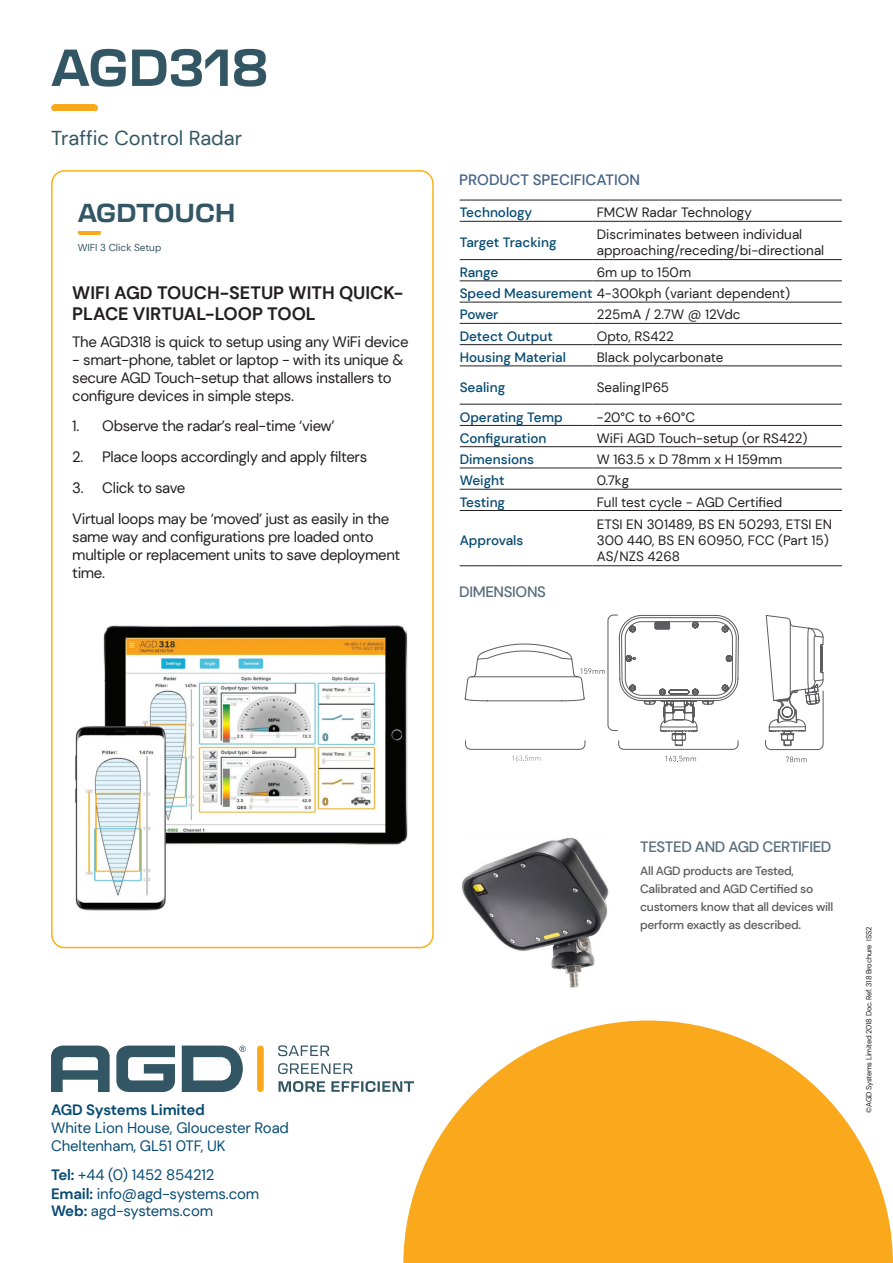
<style>
.page{position:relative;width:893px;height:1263px;background:#fff}
.page>*{position:absolute;margin:0;border:0;box-sizing:border-box;transform-origin:0 0}
.t1{font:700 51.15px "Transducer";color:#335664}
.t2{font:700 25.65px "Transducer";color:#335664}
.t3{font:20.1px "DM Sans";color:#335664}
.Bold_txt{font:700 18px/21.6px "DM Sans";color:#231f20}
.text{font:15px/18px "DM Sans";letter-spacing:-.025em;color:#231f20}
.t4{font:15px/18px "DM Sans";letter-spacing:-.01em;color:#084b73}
.Bold_call_outs{font:500 15px "DM Sans";letter-spacing:-.025em;color:#5a6f7c}
.Brochure{font:500 15px "DM Sans";color:#466488}
.Table_text_pale{font:13.5px/16.2px "DM Sans";color:#231f20}
.Table_text_pale-2{font:500 13.5px "DM Sans";color:#084b73}
.text-2{font:500 12px/18px "DM Sans";letter-spacing:-.025em;color:#5c5c5f}
.t5{font:10.05px "DM Sans";color:#335664}
.t6{font:7.5px "DM Sans";letter-spacing:-.025em;color:#231f20}
.s1{font-weight:500;color:#084b73}
.s2{font-weight:700}
</style>
<div class="page">
<svg style="left:460px;top:220px;width:382px;height:269px"></svg>
<hr style="left:460px;top:200px;width:132px;height:1px;background:#231f20">
<hr style="left:592px;top:200px;width:250px;height:1px;background:#231f20">
<hr style="left:460px;top:221px;width:132px;height:1px;background:#231f20">
<hr style="left:592px;top:221px;width:250px;height:1px;background:#231f20">
<hr style="left:460px;top:259px;width:132px;height:1px;background:#231f20">
<hr style="left:592px;top:259px;width:250px;height:1px;background:#231f20">
<hr style="left:460px;top:281px;width:132px;height:1px;background:#231f20">
<hr style="left:592px;top:281px;width:250px;height:1px;background:#231f20">
<hr style="left:460px;top:302px;width:132px;height:1px;background:#231f20">
<hr style="left:592px;top:302px;width:250px;height:1px;background:#231f20">
<hr style="left:460px;top:323px;width:132px;height:1px;background:#231f20">
<hr style="left:592px;top:323px;width:250px;height:1px;background:#231f20">
<hr style="left:460px;top:344px;width:132px;height:1px;background:#231f20">
<hr style="left:592px;top:344px;width:250px;height:1px;background:#231f20">
<hr style="left:460px;top:366px;width:132px;height:1px;background:#231f20">
<hr style="left:592px;top:366px;width:250px;height:1px;background:#231f20">
<hr style="left:460px;top:404px;width:132px;height:1px;background:#231f20">
<hr style="left:592px;top:404px;width:250px;height:1px;background:#231f20">
<hr style="left:460px;top:425px;width:132px;height:1px;background:#231f20">
<hr style="left:592px;top:425px;width:250px;height:1px;background:#231f20">
<hr style="left:460px;top:446px;width:132px;height:1px;background:#231f20">
<hr style="left:592px;top:446px;width:250px;height:1px;background:#231f20">
<hr style="left:460px;top:468px;width:132px;height:1px;background:#231f20">
<hr style="left:592px;top:468px;width:250px;height:1px;background:#231f20">
<hr style="left:460px;top:489px;width:132px;height:1px;background:#231f20">
<hr style="left:592px;top:489px;width:250px;height:1px;background:#231f20">
<hr style="left:460px;top:510px;width:132px;height:1px;background:#231f20">
<hr style="left:592px;top:510px;width:250px;height:1px;background:#231f20">
<hr style="left:460px;top:565px;width:132px;height:1px;background:#231f20">
<hr style="left:592px;top:565px;width:250px;height:1px;background:#231f20">
<div style="left:51px;top:170px;width:383px;height:778px;border:2px solid #faaf18;border-radius:13px"></div>
<div style="left:91px;top:104px;width:7px;height:7px;background:#f9a91b;border-radius:50%"></div>
<div style="left:51px;top:104px;width:7px;height:7px;background:#f9a91b;border-radius:50%"></div>
<div style="left:54px;top:104px;width:41px;height:7px;background:#f9a91b"></div>
<hr style="left:79px;top:231px;width:21px;height:3px;background:#f9a91b">
<svg style="left:403px;top:1020px;width:490px;height:243px;fill:#f9a91b"></svg>
<svg style="left:278px;top:1045px;width:51px;height:11px"></svg>
<svg style="left:278px;top:1063px;width:75px;height:11px"></svg>
<svg style="left:278px;top:1081px;width:47px;height:11px"></svg>
<svg style="left:331px;top:1081px;width:83px;height:11px"></svg>
<svg style="left:51px;top:1045px;width:59px;height:47px"></svg>
<svg style="left:116px;top:1045px;width:59px;height:47px"></svg>
<svg style="left:182px;top:1045px;width:64px;height:47px"></svg>
<div style="left:257px;top:1045px;width:7px;height:47px;background:#f9a91b;border-radius:3px"></div>
<svg style="left:786px;top:756px;width:21px;height:6px"></svg>
<svg style="left:665px;top:756px;width:31px;height:6px"></svg>
<svg style="left:512px;top:755px;width:28px;height:6px"></svg>
<svg style="left:465px;top:746px;width:358px;height:4px"></svg>
<svg style="left:464px;top:614px;width:360px;height:132px"></svg>
<img style="left:75px;top:625px;width:333px;height:286px">
<img style="left:462px;top:837px;width:147px;height:151px">
<p class="t1" style="left:51px;top:31px;width:219px">AGD318</p>
<p class="t3" style="left:51px;top:126px;width:192px">Traffic Control Radar</p>
<p class="t2" style="left:78px;top:194px;width:160px">AGDTOUCH</p>
<p class="t5" style="left:78px;top:241px;width:85px">WIFI 3 Click Setup</p>
<p class="Bold_txt" style="left:72px;top:281px;width:333px">WIFI AGD TOUCH-SETUP WITH QUICK-<br>PLACE VIRTUAL-LOOP TOOL</p>
<p class="text" style="left:72px;top:332px;width:338px">The AGD318 is quick to setup using any WiFi device</p>
<p class="text" style="left:72px;top:350px;width:333px">- smart-phone, tablet or laptop - with its unique &amp; secure AGD Touch-setup that allows installers to configure devices in simple steps.</p>
<p class="text" style="left:72px;top:417px;width:264px">1. Observe the radar’s real-time ‘view’</p>
<p class="text" style="left:72px;top:448px;width:296px">2. Place loops accordingly and apply filters</p>
<p class="text" style="left:72px;top:479px;width:115px">3. Click to save</p>
<p class="text" style="left:72px;top:509px;width:330px">Virtual loops may be ‘moved’ just as easily in the same way and configurations pre loaded onto multiple or replacement units to save deployment time.</p>
<p class="Brochure" style="left:459px;top:170px;width:182px">PRODUCT SPECIFICATION</p>
<p class="Table_text_pale-2" style="left:460px;top:204px;width:74px">Technology</p>
<p class="Table_text_pale" style="left:597px;top:204px;width:157px">FMCW Radar Technology</p>
<p class="Table_text_pale-2" style="left:460px;top:234px;width:98px">Target Tracking</p>
<p class="Table_text_pale" style="left:597px;top:226px;width:229px">Discriminates between individual approaching/receding/bi-directional</p>
<p class="Table_text_pale-2" style="left:460px;top:264px;width:40px">Range</p>
<p class="Table_text_pale" style="left:597px;top:264px;width:96px">6m up to 150m</p>
<p class="Table_text_pale" style="left:460px;top:285px;width:332px"><span class="s1">Speed Measurement</span> 4-300kph (variant dependent)</p>
<p class="Table_text_pale-2" style="left:460px;top:306px;width:40px">Power</p>
<p class="Table_text_pale" style="left:597px;top:307px;width:145px">225mA / 2.7W @ 12Vdc</p>
<p class="Table_text_pale-2" style="left:460px;top:328px;width:95px">Detect Output</p>
<p class="Table_text_pale" style="left:597px;top:328px;width:79px">Opto, RS422</p>
<p class="Table_text_pale-2" style="left:460px;top:349px;width:108px">Housing Material</p>
<p class="Table_text_pale" style="left:597px;top:349px;width:128px">Black polycarbonate</p>
<p class="Table_text_pale-2" style="left:460px;top:379px;width:47px">Sealing</p>
<p class="Table_text_pale" style="left:597px;top:379px;width:74px">SealingIP65</p>
<p class="Table_text_pale-2" style="left:460px;top:408px;width:104px">Operating Temp</p>
<p class="Table_text_pale" style="left:597px;top:409px;width:100px">-20°C to +60°C</p>
<p class="Table_text_pale-2" style="left:460px;top:430px;width:88px">Configuration</p>
<p class="Table_text_pale" style="left:597px;top:430px;width:212px">WiFi AGD Touch-setup (or RS422)</p>
<p class="Table_text_pale-2" style="left:460px;top:451px;width:76px">Dimensions</p>
<p class="Table_text_pale" style="left:597px;top:451px;width:187px">W 163.5 x D 78mm x H 159mm</p>
<p class="Table_text_pale-2" style="left:460px;top:472px;width:46px">Weight</p>
<p class="Table_text_pale" style="left:597px;top:472px;width:34px">0.7kg</p>
<p class="Table_text_pale-2" style="left:460px;top:493px;width:47px">Testing</p>
<p class="Table_text_pale" style="left:597px;top:494px;width:187px">Full test cycle - AGD Certified</p>
<p class="Table_text_pale-2" style="left:460px;top:532px;width:65px">Approvals</p>
<p class="Table_text_pale" style="left:597px;top:516px;width:237px">ETSI EN 301489, BS EN 50293, ETSI EN<br>300 440, BS EN 60950, FCC (Part 15)</p>
<p class="Table_text_pale" style="left:597px;top:548px;width:85px">AS/NZS 4268</p>
<p class="Bold_call_outs" style="left:459px;top:583px;width:88px">DIMENSIONS</p>
<p class="t4" style="left:51px;top:1100px;width:240px"><span class="s2">AGD Systems Limited<br></span>White Lion House, Gloucester Road<br>Cheltenham, GL51 0TF, UK</p>
<p class="t4" style="left:51px;top:1165px;width:210px;line-height:19px"><span class="s2">Tel:</span> +44 (0) 1452 854212<br><span class="s2">Email:</span> info@agd-systems.com</p>
<p class="t4" style="left:51px;top:1202px;width:164px"><span class="s2">Web:</span> agd-systems.com</p>
<p class="Bold_call_outs" style="left:640px;top:838px;width:193px">TESTED AND AGD CERTIFIED</p>
<p class="text-2" style="left:640px;top:861px;width:195px">All AGD products are Tested,<br>Calibrated and AGD Certified so customers know that all devices will perform exactly as described.</p>
<p class="t6" style="left:864px;top:1113px;width:187px;rotate:-90deg">©AGD Systems Limited 2018 Doc. Ref. 318 Brochure ISS2</p>
</div>
